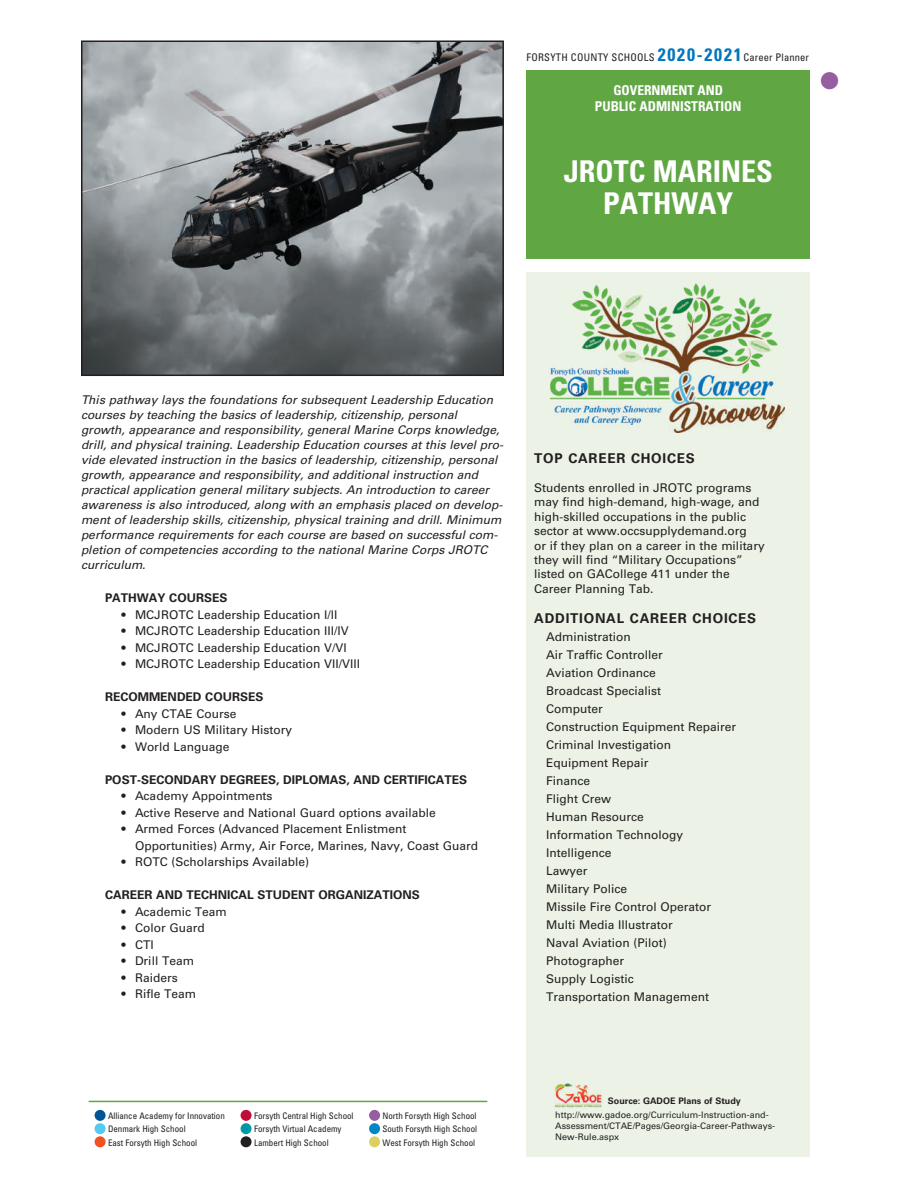
<style>
.page{position:relative;width:918px;height:1188px;background:#fff}
.page>*{position:absolute;margin:0;border:0;box-sizing:border-box;transform-origin:0 0}
.t1{font:700 condensed 30px/31.5px "Univers LT Std";color:#fff;text-align:center}
.t2{font:24px "Zapf Dingbats ITC";color:#955ea1}
.t3{font:700 13.5px "Univers LT Std";letter-spacing:.055em;color:#231f20}
.t4{font:700 condensed 13.5px/16.2px "Univers LT Std";color:#fff;text-align:center}
.t5{font:12px/18px "Univers LT Std";color:#231f20}
.t6{font:italic 12px/15px "Univers LT Std";color:#231f20}
.t7{font:700 12px "Univers LT Std";color:#231f20}
.t8{font:condensed 10.5px "Univers LT Std";letter-spacing:.025em;color:#231f20}
.t9{font:condensed 9px/13.5px "Univers LT Std";letter-spacing:-.005em;color:#231f20}
.t10{font:9px/10.8px "Univers LT Std";color:#231f20}
.t11{font:700 9px "Univers LT Std";color:#231f20}
.s1{font-weight:700;font-size:18px;color:#0077bd}
</style>
<div class="page">
<div style="left:526px;top:273px;width:284px;height:884px;background:#ecf3e6"></div>
<img style="left:84px;top:43px;width:417px;height:330px">
<div style="left:81px;top:40px;width:423px;height:336px;border:2px solid #231f20"></div>
<div style="left:526px;top:70px;width:284px;height:189px;background:#60a744"></div>
<img style="left:554px;top:1083px;width:48px;height:25px">
<div style="left:95px;top:1110px;width:11px;height:11px;background:#015495;border-radius:50%"></div>
<div style="left:95px;top:1123px;width:11px;height:11px;background:#52caf3;border-radius:50%"></div>
<div style="left:95px;top:1136px;width:11px;height:11px;background:#f05022;border-radius:50%"></div>
<div style="left:241px;top:1110px;width:11px;height:11px;background:#c10c35;border-radius:50%"></div>
<div style="left:241px;top:1123px;width:11px;height:11px;background:#0099a8;border-radius:50%"></div>
<div style="left:241px;top:1136px;width:11px;height:11px;background:#231f20;border-radius:50%"></div>
<div style="left:369px;top:1110px;width:11px;height:11px;background:#955ea1;border-radius:50%"></div>
<div style="left:369px;top:1123px;width:11px;height:11px;background:#0087c6;border-radius:50%"></div>
<div style="left:369px;top:1136px;width:11px;height:11px;background:#ddd060;border-radius:50%"></div>
<hr style="left:89px;top:1101px;width:398px;height:1px;background:#60a744">
<img style="left:549px;top:283px;width:236px;height:149px">
<p class="t8" style="left:526px;top:52px;width:284px">FORSYTH COUNTY SCHOOLS <span class="s1">2020-2021</span> Career Planner</p>
<p class="t4" style="left:595px;top:82px;width:148px">GOVERNMENT AND<br>PUBLIC ADMINISTRATION</p>
<h2 class="t2" style="left:820px;top:72px;width:20px">●</h2>
<h1 class="t1" style="left:564px;top:156px;width:211px">JROTC MARINES<br>PATHWAY</h1>
<p class="t6" style="left:81px;top:393px;width:424px">This pathway lays the foundations for subsequent Leadership Education courses by teaching the basics of leadership, citizenship, personal growth, appearance and responsibility, general Marine Corps knowledge, drill, and physical training. Leadership Education courses at this level pro&shy;vide elevated instruction in the basics of leadership, citizenship, personal growth, appearance and responsibility, and additional instruction and practical application general military subjects. An introduction to career awareness is also introduced, along with an emphasis placed on develop&shy;ment of leadership skills, citizenship, physical training and drill. Minimum performance requirements for each course are based on successful com&shy;pletion of competencies according to the national Marine Corps JROTC curriculum.</p>
<p class="t7" style="left:105px;top:591px;width:124px">PATHWAY COURSES</p>
<p class="t5" style="left:122px;top:606px;width:217px">• MCJROTC Leadership Education I/II</p>
<p class="t5" style="left:122px;top:623px;width:229px">• MCJROTC Leadership Education III/IV</p>
<p class="t5" style="left:122px;top:639px;width:227px">• MCJROTC Leadership Education V/VI</p>
<p class="t5" style="left:122px;top:656px;width:240px">• MCJROTC Leadership Education VII/VIII</p>
<p class="t7" style="left:105px;top:690px;width:160px">RECOMMENDED COURSES</p>
<p class="t5" style="left:122px;top:705px;width:116px">• Any CTAE Course</p>
<p class="t5" style="left:122px;top:722px;width:172px">• Modern US Military History</p>
<p class="t5" style="left:122px;top:738px;width:109px">• World Language</p>
<p class="t7" style="left:105px;top:772px;width:364px">POST-SECONDARY DEGREES, DIPLOMAS, AND CERTIFICATES</p>
<p class="t5" style="left:122px;top:788px;width:153px">• Academy Appointments</p>
<p class="t5" style="left:122px;top:804px;width:316px">• Active Reserve and National Guard options available</p>
<p class="t5" style="left:135px;top:822px;width:345px;line-height:16.5px;text-indent:-14px">• Armed Forces (Advanced Placement Enlistment<br>Opportunities) Army, Air Force, Marines, Navy, Coast Guard</p>
<p class="t5" style="left:122px;top:854px;width:189px">• ROTC (Scholarships Available)</p>
<p class="t7" style="left:105px;top:888px;width:316px">CAREER AND TECHNICAL STUDENT ORGANIZATIONS</p>
<p class="t5" style="left:122px;top:903px;width:107px">• Academic Team</p>
<p class="t5" style="left:122px;top:920px;width:85px">• Color Guard</p>
<p class="t5" style="left:122px;top:936px;width:34px">• CTI</p>
<p class="t5" style="left:122px;top:953px;width:74px">• Drill Team</p>
<p class="t5" style="left:122px;top:969px;width:58px">• Raiders</p>
<p class="t5" style="left:122px;top:986px;width:76px">• Rifle Team</p>
<p class="t3" style="left:534px;top:450px;width:162px">TOP CAREER CHOICES</p>
<p class="t5" style="left:534px;top:482px;width:232px;line-height:14.4px">Students enrolled in JROTC programs may find high-demand, high-wage, and high-skilled occupations in the public sector at www.occsupplydemand.org<br>or if they plan on a career in the military they will find “Military Occupations” listed on GACollege 411 under the Career Planning Tab.</p>
<p class="t3" style="left:534px;top:610px;width:224px">ADDITIONAL CAREER CHOICES</p>
<p class="t5" style="left:546px;top:629px;width:192px">Administration<br>Air Traffic Controller<br>Aviation Ordinance<br>Broadcast Specialist<br>Computer<br>Construction Equipment Repairer<br>Criminal Investigation<br>Equipment Repair<br>Finance<br>Flight Crew<br>Human Resource<br>Information Technology<br>Intelligence<br>Lawyer<br>Military Police<br>Missile Fire Control Operator<br>Multi Media Illustrator<br>Naval Aviation (Pilot)<br>Photographer<br>Supply Logistic<br>Transportation Management</p>
<p class="t9" style="left:108px;top:1109px;width:118px">Alliance Academy for Innovation<br>Denmark High School<br>East Forsyth High School</p>
<p class="t9" style="left:254px;top:1109px;width:101px">Forsyth Central High School<br>Forsyth Virtual Academy<br>Lambert High School</p>
<p class="t9" style="left:383px;top:1109px;width:96px;text-align:justify">North Forsyth High School South Forsyth High School West Forsyth High School</p>
<p class="t11" style="left:608px;top:1096px;width:135px">Source: GADOE Plans of Study</p>
<p class="t10" style="left:555px;top:1111px;width:222px">http://www.gadoe.org/Curriculum-Instruction-and-<br>Assessment/CTAE/Pages/Georgia-Career-Pathways-<br>New-Rule.aspx</p>
</div>
